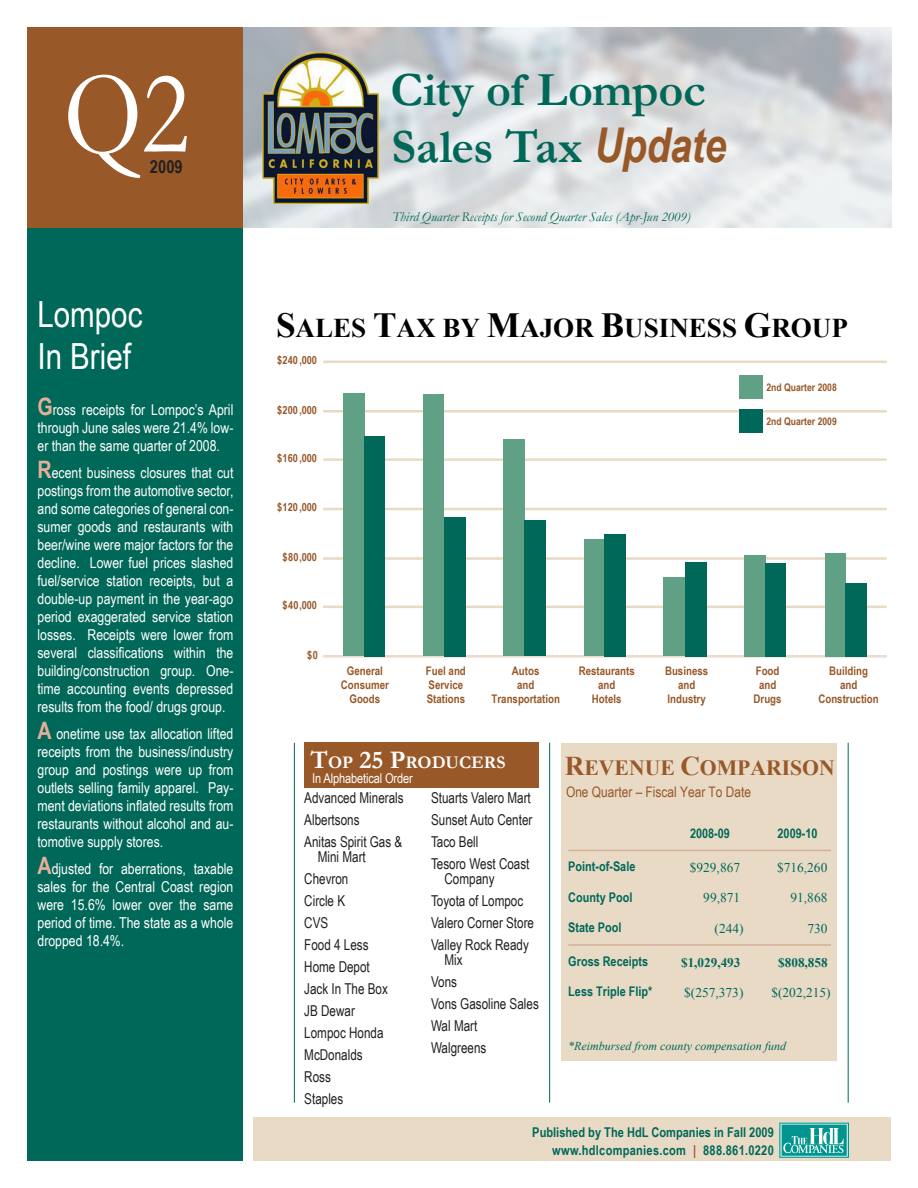
<style>
.page{position:relative;width:918px;height:1188px;background:#fff}
.page>*{position:absolute;margin:0;border:0;box-sizing:border-box;transform-origin:0 0}
.t1{font:120px "Garamond";color:#fff;scale:.86 1}
.t2{font:700 48px "Garamond";letter-spacing:-.005em;color:#006858}
.t3{font:36px "Arial Narrow";color:#fff}
.t4{font:700 27px "Times New Roman";color:#000}
.t5{font:700 21.6px "Times New Roman";color:#985828}
.t6{font:700 18px "Arial Narrow";color:#231f20}
.t7{font:700 17.85px "Garamond";color:#fff}
.t8{font:15px/18px "Arial Narrow";color:#fff;text-align:justify}
.t9{font:15px/15px "Arial Narrow";color:#231f20;scale:.95 1}
.t10{font:14.55px "Arial Narrow";color:#985828}
.t11{font:italic 13.5px "Garamond";color:#006858}
.t12{font:700 13.5px "Arial Narrow";color:#006858}
.t13{font:700 13.5px "Arial Narrow";letter-spacing:.02em;color:#006858}
.Notes_Body_no_space{font:13.5px "Arial Narrow";letter-spacing:-.01em;color:#fff}
.t14{font:700 13.35px "Arial Narrow";color:#006858}
.t15{font:13.35px "Times New Roman";color:#006858}
.t16{font:700 13.2px "Times New Roman";color:#006858}
.t17{font:italic 12px "Times New Roman";color:#006858}
.t18{font:700 11.85px/14.4px "Arial Narrow";color:#985828;text-align:center}
.t19{font:700 11.25px "Arial Narrow";color:#985828}
.t20{font:700 10.5px "Arial Narrow";color:#985828}
.s1{font-weight:700;font-size:24px;color:#e6ae9b}
.s2{font-family:"Arial Narrow";font-style:italic;color:#985828}
.s3{font-size:35.25px}
.s4{font-size:25.5px}
.s5{font-size:27px}
.s6{color:#985828}
</style>
<div class="page">
<img style="left:243px;top:27px;width:648px;height:201px">
<div style="left:27px;top:225px;width:216px;height:936px;background:#006858"></div>
<div style="left:254px;top:1118px;width:637px;height:43px;background:#e9dac6"></div>
<div style="left:27px;top:27px;width:216px;height:201px;background:#985828"></div>
<svg style="left:779px;top:1123px;width:70px;height:35px;background:#47b2ad"></svg>
<hr style="left:848px;top:743px;width:1px;height:360px;background:#006858">
<hr style="left:549px;top:743px;width:1px;height:360px;background:#006858">
<hr style="left:294px;top:743px;width:1px;height:360px;background:#006858">
<div style="left:304px;top:743px;width:235px;height:45px;background:#985828"></div>
<img style="left:263px;top:48px;width:115px;height:161px">
<hr style="left:324px;top:655px;width:562px;height:3px;background:#e9dac6">
<hr style="left:324px;top:606px;width:562px;height:2px;background:#e9dac6">
<hr style="left:324px;top:557px;width:562px;height:3px;background:#e9dac6">
<hr style="left:324px;top:508px;width:562px;height:2px;background:#e9dac6">
<hr style="left:324px;top:458px;width:562px;height:3px;background:#e9dac6">
<hr style="left:324px;top:410px;width:562px;height:3px;background:#e9dac6">
<hr style="left:324px;top:361px;width:562px;height:2px;background:#e9dac6">
<hr style="left:324px;top:655px;width:562px;height:2px;background:#edddd1">
<div style="left:343px;top:393px;width:21px;height:263px;background:#60a084"></div>
<div style="left:424px;top:394px;width:20px;height:262px;background:#60a084"></div>
<div style="left:503px;top:439px;width:22px;height:217px;background:#60a084"></div>
<div style="left:584px;top:539px;width:20px;height:117px;background:#60a084"></div>
<div style="left:664px;top:578px;width:21px;height:78px;background:#60a084"></div>
<div style="left:745px;top:555px;width:21px;height:101px;background:#60a084"></div>
<div style="left:825px;top:553px;width:20px;height:103px;background:#60a084"></div>
<div style="left:364px;top:436px;width:21px;height:220px;background:#006858"></div>
<div style="left:444px;top:517px;width:21px;height:139px;background:#006858"></div>
<div style="left:525px;top:520px;width:21px;height:136px;background:#006858"></div>
<div style="left:604px;top:534px;width:22px;height:122px;background:#006858"></div>
<div style="left:685px;top:562px;width:21px;height:94px;background:#006858"></div>
<div style="left:766px;top:563px;width:20px;height:93px;background:#006858"></div>
<div style="left:845px;top:583px;width:22px;height:73px;background:#006858"></div>
<div style="left:740px;top:375px;width:23px;height:24px;background:#60a084"></div>
<div style="left:740px;top:409px;width:23px;height:24px;background:#006858"></div>
<div style="left:562px;top:743px;width:275px;height:318px;background:#e9dac6"></div>
<hr style="left:568px;top:850px;width:263px;height:1px;background:#d3b098">
<hr style="left:568px;top:944px;width:263px;height:2px;background:#d3b098">
<p class="t1" style="left:63px;top:33px;width:148px">Q2</p>
<p class="t6" style="left:150px;top:153px;width:34px">2009</p>
<p class="t3" style="left:37px;top:288px;width:107px">Lompoc</p>
<p class="t3" style="left:37px;top:330px;width:95px">In Brief</p>
<p class="t8" style="left:37px;top:400px;width:197px"><span class="s1">G</span>ross receipts for Lompoc’s April through June sales were 21.4% low&shy;er than the same quarter of 2008.</p>
<p class="t8" style="left:37px;top:463px;width:197px"><span class="s1">R</span>ecent business closures that cut postings from the automotive sector, and some categories of general con&shy;sumer goods and restaurants with beer/wine were major factors for the decline. Lower fuel prices slashed fuel/service station receipts, but a double-up payment in the year-ago period exaggerated service station losses. Receipts were lower from several classifications within the building/construction group. One&shy;time accounting events depressed results from the food/ drugs group.</p>
<p class="t8" style="left:37px;top:724px;width:197px"><span class="s1">A</span> onetime use tax allocation lifted receipts from the business/industry group and postings were up from outlets selling family apparel. Pay&shy;ment deviations inflated results from restaurants without alcohol and au&shy;tomotive supply stores.</p>
<p class="t8" style="left:37px;top:859px;width:197px"><span class="s1">A</span>djusted for aberrations, taxable sales for the Central Coast region were 15.6% lower over the same period of time. The state as a whole dropped 18.4%.</p>
<p class="t2" style="left:391px;top:57px;width:316px">City of Lompoc</p>
<p class="t2" style="left:391px;top:115px;width:336px">Sales Tax <span class="s2">Update</span></p>
<p class="t11" style="left:392px;top:207px;width:300px">Third Quarter Receipts for Second Quarter Sales (Apr-Jun 2009)</p>
<p class="t4" style="left:276px;top:309px;width:574px"><span class="s3">S</span>ALES <span class="s3">T</span>AX BY <span class="s3">M</span>AJOR <span class="s3">B</span>USINESS <span class="s3">G</span>ROUP</p>
<p class="t19" style="left:277px;top:352px;width:42px">$240 ,000</p>
<p class="t19" style="left:277px;top:401px;width:42px">$200 ,000</p>
<p class="t19" style="left:277px;top:449px;width:42px">$160 ,000</p>
<p class="t19" style="left:277px;top:499px;width:42px">$120 ,000</p>
<p class="t19" style="left:283px;top:548px;width:36px">$80,000</p>
<p class="t19" style="left:283px;top:597px;width:36px">$40,000</p>
<p class="t19" style="left:307px;top:646px;width:12px">$0</p>
<p class="t18" style="left:341px;top:663px;width:50px">General<br>Consumer<br>Goods</p>
<p class="t18" style="left:426px;top:663px;width:41px;text-align:left">Fuel and<br>Service<br>Stations</p>
<p class="t18" style="left:492px;top:663px;width:70px">Autos<br>and<br>Transportation</p>
<p class="t18" style="left:579px;top:663px;width:58px">Restaurants and<br>Hotels</p>
<p class="t18" style="left:665px;top:663px;width:45px">Business and<br>Industry</p>
<p class="t20" style="left:766px;top:379px;width:72px">2nd Quarter 2008</p>
<p class="t20" style="left:766px;top:413px;width:72px">2nd Quarter 2009</p>
<p class="t18" style="left:754px;top:663px;width:30px">Food and<br>Drugs</p>
<p class="t18" style="left:818px;top:663px;width:62px">Building<br>and<br>Construction</p>
<p class="t7" style="left:310px;top:750px;width:196px"><span class="s4">T</span>op <span class="s4">25 P</span>roducers</p>
<p class="t9" style="left:304px;top:790px;width:106px">Advanced Minerals</p>
<p class="t9" style="left:304px;top:812px;width:60px">Albertsons</p>
<p class="t9" style="left:318px;top:834px;width:91px;text-indent:-14px">Anitas Spirit Gas &amp;<br>Mini Mart</p>
<p class="t9" style="left:304px;top:871px;width:48px">Chevron</p>
<p class="t9" style="left:304px;top:893px;width:45px">Circle K</p>
<p class="t9" style="left:304px;top:915px;width:27px">CVS</p>
<p class="t9" style="left:304px;top:937px;width:69px">Food 4 Less</p>
<p class="t9" style="left:304px;top:959px;width:71px">Home Depot</p>
<p class="t9" style="left:304px;top:981px;width:89px">Jack In The Box</p>
<p class="t9" style="left:304px;top:1003px;width:55px">JB Dewar</p>
<p class="t9" style="left:304px;top:1025px;width:85px">Lompoc Honda</p>
<p class="t9" style="left:304px;top:1047px;width:63px">McDonalds</p>
<p class="t9" style="left:304px;top:1069px;width:30px">Ross</p>
<p class="t9" style="left:304px;top:1091px;width:43px">Staples</p>
<p class="Notes_Body_no_space" style="left:312px;top:768px;width:102px">In Alphabetical Order</p>
<p class="t9" style="left:431px;top:790px;width:107px">Stuarts Valero Mart</p>
<p class="t9" style="left:431px;top:812px;width:108px">Sunset Auto Center</p>
<p class="t9" style="left:431px;top:834px;width:51px">Taco Bell</p>
<p class="t9" style="left:445px;top:856px;width:91px;text-indent:-14px">Tesoro West Coast<br>Company</p>
<p class="t9" style="left:431px;top:893px;width:99px">Toyota of Lompoc</p>
<p class="t9" style="left:431px;top:915px;width:110px">Valero Corner Store</p>
<p class="t9" style="left:445px;top:937px;width:90px;text-indent:-14px">Valley Rock Ready<br>Mix</p>
<p class="t9" style="left:431px;top:974px;width:29px">Vons</p>
<p class="t9" style="left:431px;top:996px;width:115px">Vons Gasoline Sales</p>
<p class="t9" style="left:431px;top:1018px;width:50px">Wal Mart</p>
<p class="t9" style="left:431px;top:1040px;width:60px">Walgreens</p>
<p class="t5" style="left:565px;top:753px;width:271px"><span class="s5">R</span>EVENUE <span class="s5">C</span>OMPARISON</p>
<p class="t10" style="left:566px;top:781px;width:187px">One Quarter – Fiscal Year To Date</p>
<p class="t14" style="left:568px;top:856px;width:69px">Point-of-Sale</p>
<p class="t14" style="left:568px;top:887px;width:66px">County Pool</p>
<p class="t14" style="left:568px;top:917px;width:55px">State Pool</p>
<p class="t14" style="left:568px;top:951px;width:81px">Gross Receipts</p>
<p class="t14" style="left:568px;top:981px;width:86px">Less Triple Flip*</p>
<p class="t14" style="left:690px;top:823px;width:41px">2008-09</p>
<p class="t14" style="left:778px;top:823px;width:41px">2009-10</p>
<p class="t15" style="left:690px;top:859px;width:52px">$929,867</p>
<p class="t15" style="left:777px;top:859px;width:52px">$716,260</p>
<p class="t15" style="left:703px;top:889px;width:38px">99,871</p>
<p class="t15" style="left:791px;top:889px;width:38px">91,868</p>
<p class="t15" style="left:715px;top:919px;width:31px">(244)</p>
<p class="t15" style="left:807px;top:919px;width:22px">730</p>
<p class="t16" style="left:681px;top:953px;width:61px">$1,029,493</p>
<p class="t16" style="left:778px;top:953px;width:51px">$808,858</p>
<p class="t15" style="left:684px;top:984px;width:61px">$(257,373)</p>
<p class="t15" style="left:771px;top:984px;width:61px">$(202,215)</p>
<p class="t17" style="left:568px;top:1038px;width:219px">*Reimbursed from county compensation fund</p>
<p class="t12" style="left:532px;top:1122px;width:243px">Published by The HdL Companies in Fall 2009</p>
<p class="t13" style="left:552px;top:1140px;width:223px">www.hdlcompanies.com <span class="s6">|</span> 888.861.0220</p>
</div>
